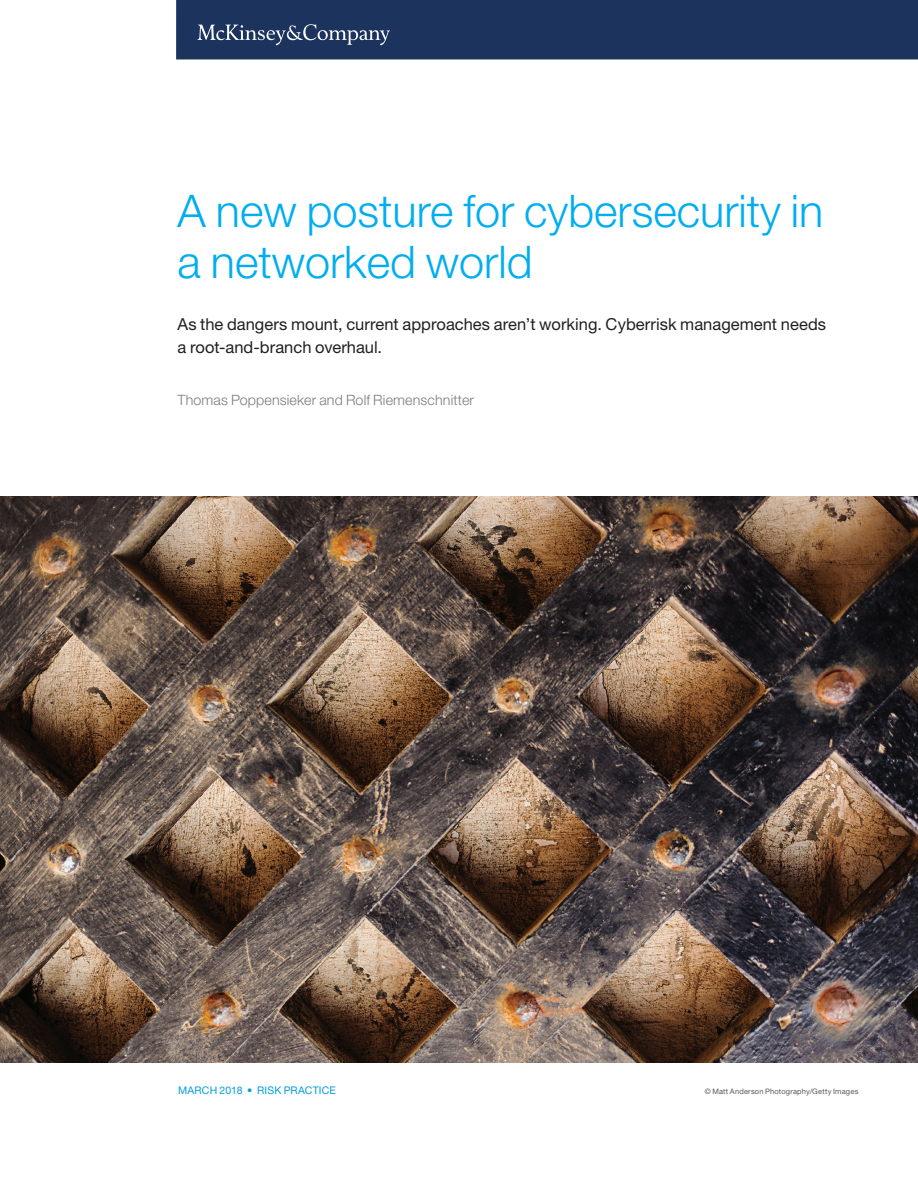
<style>
.page{position:relative;width:918px;height:1188px;background:#fff}
.page>*{position:absolute;margin:0;border:0;box-sizing:border-box;transform-origin:0 0}
.t1{font:300 45px/51px "Helvetica Neue LT Std";color:#00aeef}
.t2{font:16.5px/22.5px "Helvetica Neue LT Std";color:#231f20}
.t3{font:300 14.25px "Helvetica Neue LT Std";letter-spacing:.01em;color:#7a7c7f}
.t4{font:10.5px "Helvetica Neue LT Std";letter-spacing:.015em;color:#009fda}
.t5{font:7.5px "Helvetica Neue LT Std";letter-spacing:.025em;color:#57585a}
</style>
<div class="page">
<div style="left:176px;top:0;width:742px;height:59px;background:#1c335e"></div>
<svg style="left:197px;top:24px;width:193px;height:21px"></svg>
<img style="left:0;top:497px;width:918px;height:566px">
<h1 class="t1" style="left:178px;top:185px;width:647px">A new posture for cybersecurity in a networked world</h1>
<p class="t2" style="left:178px;top:313px;width:650px">As the dangers mount, current approaches aren’t working. Cyberrisk management needs a root-and-branch overhaul.</p>
<p class="t3" style="left:178px;top:392px;width:298px">Thomas Poppensieker and Rolf Riemenschnitter</p>
<p class="t4" style="left:178px;top:1084px;width:159px">MARCH 2018 • RISK PRACTICE</p>
<p class="t5" style="left:705px;top:1087px;width:155px">© Matt Anderson Photography/Getty Images</p>
</div>
